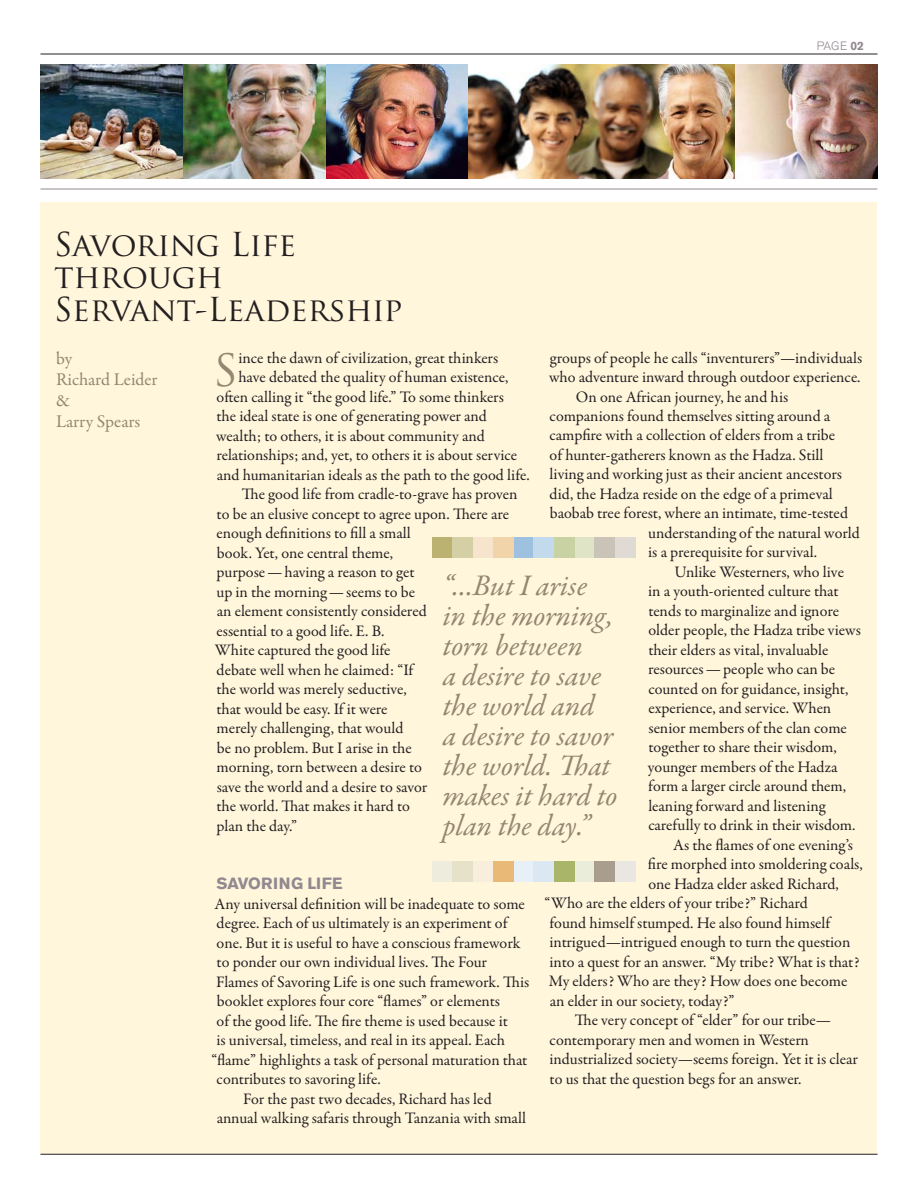
<style>
.page{position:relative;width:918px;height:1188px;background:#fff}
.page>*{position:absolute;margin:0;border:0;box-sizing:border-box;transform-origin:0 0}
.t1{font:43.35px "Trajan Pro";color:#948671}
.t2{font:32.1px/32.1px "Trajan Pro";color:#231f20}
.t3{font:italic 30px/30px "Garamond Premr Pro";letter-spacing:-.005em;color:#948671}
.t4{font:18px/21px "Garamond Premr Pro";color:#948671}
.t5{font:16.2px "Garamond Premr Pro";color:#231f20}
.t6{font:700 16.2px "Akzidenz Grotesk BE";color:#928890}
.t7{font:300 12px "Akzidenz Grotesk BE";color:#928890}
.s1{font-weight:700}
</style>
<div class="page">
<div style="left:40px;top:202px;width:838px;height:952px;background:#fff6dc"></div>
<hr style="left:40px;top:189px;width:838px;height:1px;background:#928890">
<hr style="left:40px;top:54px;width:838px;height:1px;background:#231f20">
<img style="left:40px;top:64px;width:838px;height:115px">
<hr style="left:40px;top:1154px;width:838px;height:1px;background:#231f20">
<div style="left:574px;top:862px;width:21px;height:20px;background:#e9edda"></div>
<div style="left:615px;top:862px;width:20px;height:20px;background:#eae7e3"></div>
<div style="left:554px;top:862px;width:20px;height:20px;background:#a9b66a"></div>
<div style="left:595px;top:862px;width:20px;height:20px;background:#a99e8d"></div>
<div style="left:513px;top:862px;width:21px;height:20px;background:#e7f0f7"></div>
<div style="left:534px;top:862px;width:20px;height:20px;background:#dbe8f3"></div>
<div style="left:473px;top:862px;width:20px;height:20px;background:#f9eedd"></div>
<div style="left:493px;top:862px;width:20px;height:20px;background:#e8b977"></div>
<div style="left:432px;top:862px;width:20px;height:20px;background:#eeecdc"></div>
<div style="left:452px;top:862px;width:21px;height:20px;background:#e6e2ca"></div>
<div style="left:574px;top:538px;width:21px;height:20px;background:#dfe4c7"></div>
<div style="left:615px;top:538px;width:20px;height:20px;background:#dfdbd4"></div>
<div style="left:554px;top:538px;width:20px;height:20px;background:#c9d2a2"></div>
<div style="left:595px;top:538px;width:20px;height:20px;background:#cac3b8"></div>
<div style="left:513px;top:538px;width:21px;height:20px;background:#9fc1e0"></div>
<div style="left:534px;top:538px;width:20px;height:20px;background:#c3d9ec"></div>
<div style="left:473px;top:538px;width:20px;height:20px;background:#f6e5cc"></div>
<div style="left:493px;top:538px;width:20px;height:20px;background:#f1d4aa"></div>
<div style="left:432px;top:538px;width:20px;height:20px;background:#bbb271"></div>
<div style="left:452px;top:538px;width:21px;height:20px;background:#d5cfa6"></div>
<p class="t7" style="left:817px;top:39px;width:49px">page <span class="s1">02</span></p>
<h2 class="t2" style="left:54px;top:228px;width:350px">Savoring Life through<br>Servant-Leadership</h2>
<h1 class="t1" style="left:213px;top:342px;width:26px">S</h1>
<p class="t5" style="left:550px;top:348px;width:314px">groups of people he calls “inventurers”—individuals</p>
<p class="t5" style="left:549px;top:367px;width:313px">who adventure inward through outdoor experience.</p>
<p class="t5" style="left:576px;top:387px;width:214px">On one African journey, he and his</p>
<p class="t5" style="left:550px;top:406px;width:282px">companions found themselves sitting around a</p>
<p class="t5" style="left:550px;top:426px;width:287px">campfire with a collection of elders from a tribe</p>
<p class="t5" style="left:550px;top:445px;width:275px">of hunter-gatherers known as the Hadza. Still</p>
<p class="t5" style="left:550px;top:465px;width:294px">living and working just as their ancient ancestors</p>
<p class="t5" style="left:550px;top:484px;width:285px">did, the Hadza reside on the edge of a primeval</p>
<p class="t5" style="left:550px;top:504px;width:300px">baobab tree forest, where an intimate, time-tested</p>
<p class="t5" style="left:648px;top:523px;width:213px">understanding of the natural world</p>
<p class="t5" style="left:648px;top:543px;width:170px">is a prerequisite for survival.</p>
<p class="t5" style="left:675px;top:562px;width:171px">Unlike Westerners, who live</p>
<p class="t5" style="left:648px;top:582px;width:192px">in a youth-oriented culture that</p>
<p class="t5" style="left:648px;top:601px;width:192px">tends to marginalize and ignore</p>
<p class="t5" style="left:648px;top:621px;width:214px">older people, the Hadza tribe views</p>
<p class="t5" style="left:648px;top:640px;width:182px">their elders as vital, invaluable</p>
<p class="t5" style="left:648px;top:660px;width:189px">resources—people who can be</p>
<p class="t5" style="left:648px;top:679px;width:202px">counted on for guidance, insight,</p>
<p class="t5" style="left:648px;top:699px;width:184px">experience, and service. When</p>
<p class="t5" style="left:649px;top:718px;width:200px">senior members of the clan come</p>
<p class="t5" style="left:648px;top:738px;width:190px">together to share their wisdom,</p>
<p class="t5" style="left:648px;top:757px;width:191px">younger members of the Hadza</p>
<p class="t5" style="left:648px;top:777px;width:199px">form a larger circle around them,</p>
<p class="t5" style="left:648px;top:796px;width:179px">leaning forward and listening</p>
<p class="t5" style="left:648px;top:816px;width:209px">carefully to drink in their wisdom.</p>
<p class="t5" style="left:673px;top:835px;width:181px">As the flames of one evening’s</p>
<p class="t5" style="left:648px;top:855px;width:216px">fire morphed into smoldering coals,</p>
<p class="t5" style="left:648px;top:874px;width:192px">one Hadza elder asked Richard,</p>
<p class="t5" style="left:544px;top:894px;width:265px">“Who are the elders of your tribe?” Richard</p>
<p class="t5" style="left:550px;top:913px;width:282px">found himself stumped. He also found himself</p>
<p class="t5" style="left:550px;top:932px;width:302px">intrigued—intrigued enough to turn the question</p>
<p class="t5" style="left:550px;top:952px;width:312px">into a quest for an answer. “My tribe? What is that?</p>
<p class="t5" style="left:549px;top:971px;width:300px">My elders? Who are they? How does one become</p>
<p class="t5" style="left:550px;top:991px;width:186px">an elder in our society, today?”</p>
<p class="t5" style="left:575px;top:1010px;width:258px">The very concept of “elder” for our tribe—</p>
<p class="t5" style="left:550px;top:1030px;width:261px">contemporary men and women in Western</p>
<p class="t5" style="left:550px;top:1049px;width:310px">industrialized society—seems foreign. Yet it is clear</p>
<p class="t5" style="left:550px;top:1069px;width:253px">to us that the question begs for an answer.</p>
<p class="t5" style="left:238px;top:348px;width:261px">ince the dawn of civilization, great thinkers</p>
<p class="t5" style="left:238px;top:367px;width:272px">have debated the quality of human existence,</p>
<p class="t5" style="left:217px;top:387px;width:289px">often calling it “the good life.” To some thinkers</p>
<p class="t5" style="left:217px;top:406px;width:272px">the ideal state is one of generating power and</p>
<p class="t5" style="left:216px;top:426px;width:270px">wealth; to others, it is about community and</p>
<p class="t5" style="left:216px;top:445px;width:302px">relationships; and, yet, to others it is about service</p>
<p class="t5" style="left:217px;top:465px;width:314px">and humanitarian ideals as the path to the good life.</p>
<p class="t5" style="left:242px;top:484px;width:277px">The good life from cradle-to-grave has proven</p>
<p class="t5" style="left:217px;top:504px;width:294px">to be an elusive concept to agree upon. There are</p>
<p class="t5" style="left:217px;top:523px;width:196px">enough definitions to fill a small</p>
<p class="t5" style="left:217px;top:543px;width:178px">book. Yet, one central theme,</p>
<p class="t5" style="left:217px;top:562px;width:200px">purpose—having a reason to get</p>
<p class="t5" style="left:217px;top:582px;width:200px">up in the morning—seems to be</p>
<p class="t5" style="left:217px;top:601px;width:212px">an element consistently considered</p>
<p class="t5" style="left:217px;top:621px;width:169px">essential to a good life. E. B.</p>
<p class="t5" style="left:215px;top:640px;width:177px">White captured the good life</p>
<p class="t5" style="left:217px;top:660px;width:198px">debate well when he claimed: “If</p>
<p class="t5" style="left:217px;top:679px;width:192px">the world was merely seductive,</p>
<p class="t5" style="left:217px;top:699px;width:172px">that would be easy. If it were</p>
<p class="t5" style="left:217px;top:718px;width:188px">merely challenging, that would</p>
<p class="t5" style="left:217px;top:738px;width:196px">be no problem. But I arise in the</p>
<p class="t5" style="left:217px;top:757px;width:207px">morning, torn between a desire to</p>
<p class="t5" style="left:217px;top:777px;width:212px">save the world and a desire to savor</p>
<p class="t5" style="left:217px;top:796px;width:195px">the world. That makes it hard to</p>
<p class="t5" style="left:217px;top:816px;width:82px">plan the day.”</p>
<p class="t4" style="left:56px;top:348px;width:103px">by<br>Richard Leider &amp;<br>Larry Spears</p>
<h3 class="t3" style="left:443px;top:573px;width:176px">“…But I arise in the morning, torn between<br>a desire to save the world and<br>a desire to savor the world. That makes it hard to plan the day.”</h3>
<p class="t6" style="left:216px;top:874px;width:128px">SAVORING LIFE</p>
<p class="t5" style="left:215px;top:894px;width:312px">Any universal definition will be inadequate to some</p>
<p class="t5" style="left:217px;top:913px;width:292px">degree. Each of us ultimately is an experiment of</p>
<p class="t5" style="left:217px;top:933px;width:305px">one. But it is useful to have a conscious framework</p>
<p class="t5" style="left:217px;top:952px;width:272px">to ponder our own individual lives. The Four</p>
<p class="t5" style="left:216px;top:972px;width:315px">Flames of Savoring Life is one such framework. This</p>
<p class="t5" style="left:217px;top:991px;width:285px">booklet explores four core “flames” or elements</p>
<p class="t5" style="left:217px;top:1011px;width:293px">of the good life. The fire theme is used because it</p>
<p class="t5" style="left:217px;top:1030px;width:290px">is universal, timeless, and real in its appeal. Each</p>
<p class="t5" style="left:211px;top:1050px;width:318px">“flame” highlights a task of personal maturation that</p>
<p class="t5" style="left:217px;top:1069px;width:166px">contributes to savoring life.</p>
<p class="t5" style="left:243px;top:1089px;width:250px">For the past two decades, Richard has led</p>
<p class="t5" style="left:217px;top:1108px;width:311px">annual walking safaris through Tanzania with small</p>
</div>
